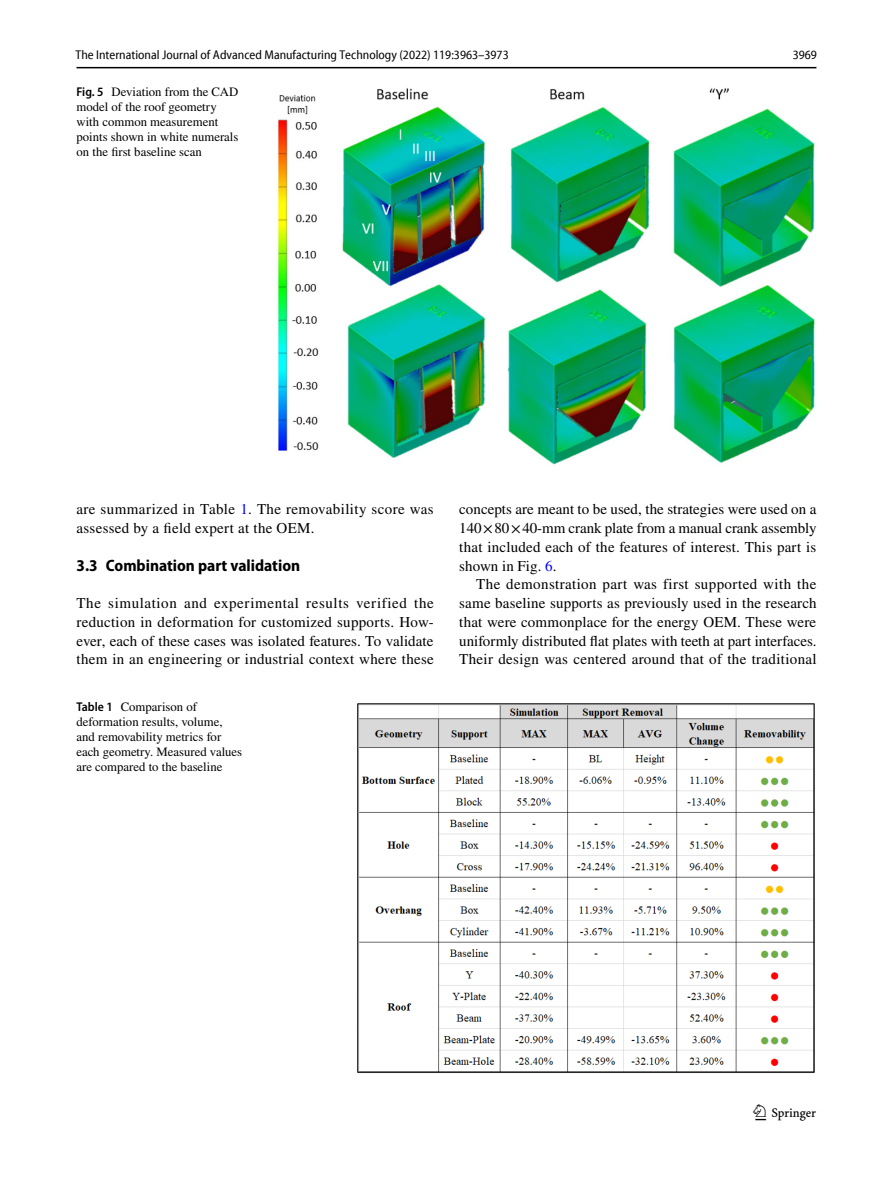
<style>
.page{position:relative;width:893px;height:1187px;background:#fff}
.page>*{position:absolute;margin:0;border:0;box-sizing:border-box;transform-origin:0 0}
.t1{font:22.5px "Springnew Regular 3";color:#000}
.t2{font:700 semi-condensed 16.5px "Myriad Pro";color:#000}
.t3{font:15px/18.8px "STIX";letter-spacing:.02em;color:#000;text-align:justify}
.t4{font:12.75px/15px "STIX";color:#000}
.t5{font:semi-condensed 12.75px "Myriad Pro Unic";color:#000}
.s1{font-family:"Myriad Pro";font-weight:600;font-stretch:semi-condensed}
.s2{color:#00f}
</style>
<div class="page">
<hr style="left:77px;top:67px;width:739px;height:1px;background:#000">
<img style="left:277px;top:88px;width:538px;height:377px">
<img style="left:357px;top:703px;width:458px;height:370px">
<p class="t5" style="left:76px;top:50px;width:435px">The International Journal of Advanced Manufacturing Technology (2022) 119:3963–3973</p>
<p class="t5" style="left:793px;top:50px;width:26px">3969</p>
<p class="t4" style="left:77px;top:85px;width:163px"><span class="s1">Fig. 5</span> Deviation from the CAD model of the roof geometry with common measurement points shown in white numerals on the first baseline scan</p>
<p class="t3" style="left:77px;top:501px;width:359px">are summarized in Table <span class="s2">1</span>. The removability score was assessed by a field expert at the OEM.</p>
<p class="t2" style="left:77px;top:556px;width:225px">3.3 Combination part validation</p>
<p class="t3" style="left:77px;top:594px;width:359px">The simulation and experimental results verified the reduction in deformation for customized supports. How&shy;ever, each of these cases was isolated features. To validate them in an engineering or industrial context where these</p>
<p class="t4" style="left:77px;top:699px;width:167px"><span class="s1">Table 1</span> Comparison of deformation results, volume, and removability metrics for each geometry. Measured values are compared to the baseline</p>
<p class="t3" style="left:459px;top:501px;width:359px">concepts are meant to be used, the strategies were used on a 140×80×40-mm crank plate from a manual crank assembly that included each of the features of interest. This part is shown in Fig. <span class="s2">6</span>.</p>
<p class="t3" style="left:459px;top:576px;width:359px;text-indent:17px">The demonstration part was first supported with the same baseline supports as previously used in the research that were commonplace for the energy OEM. These were uniformly distributed flat plates with teeth at part interfaces.<br>Their design was centered around that of the traditional</p>
<h1 class="t1" style="left:755px;top:1104px;width:62px">1 3</h1>
</div>
